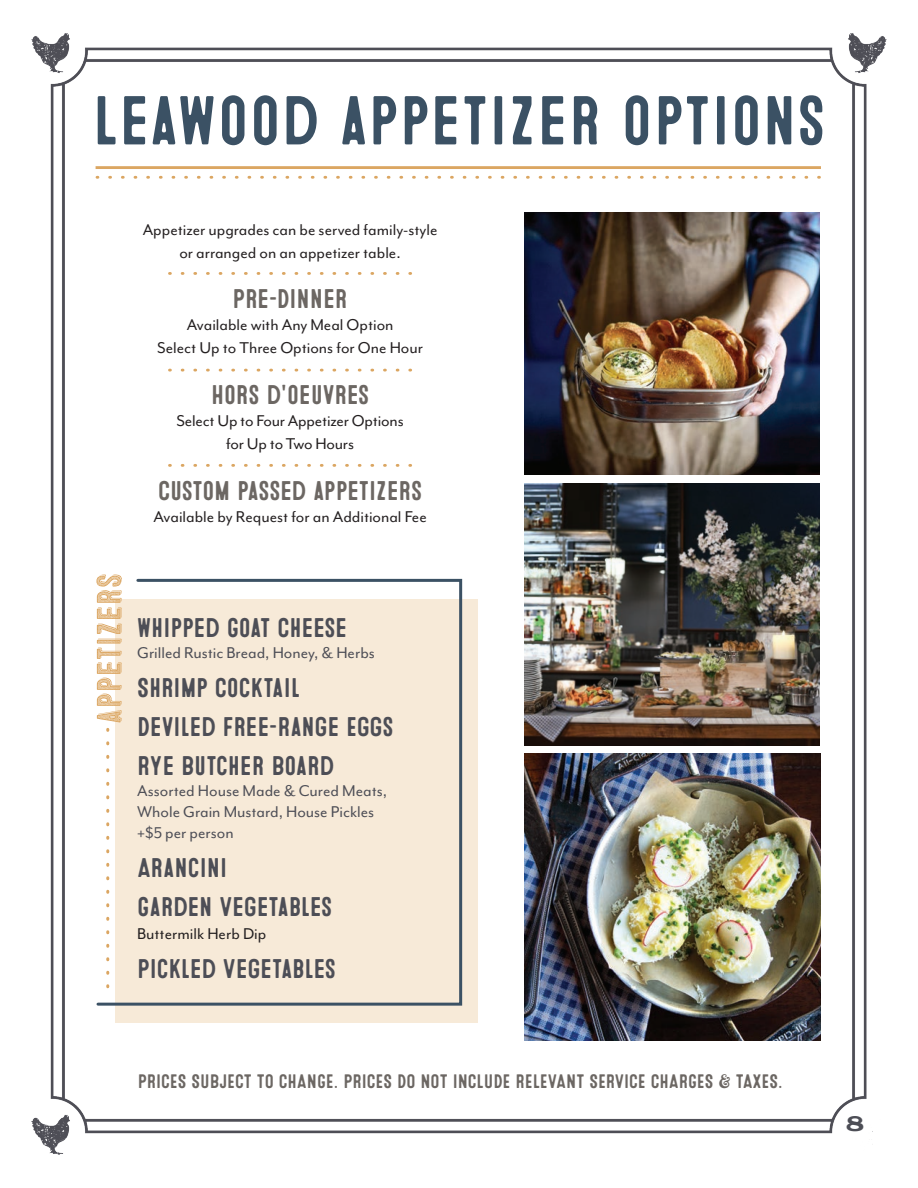
<style>
.page{position:relative;width:918px;height:1188px;background:#fff}
.page>*{position:absolute;margin:0;border:0;box-sizing:border-box;transform-origin:0 0}
.t1{font:69px "Microbrew Soft One";letter-spacing:.02em;color:#3b5164}
.t2{font:27px "Microbrew Soft One";color:#4d4e56}
.t3{font:27px "Microbrew Soft One";letter-spacing:-.01em;color:#6c6763}
.t4{font:700 21px "Columbia Titling";color:#4d4e56}
.t5{font:19.5px "Microbrew Soft One";color:#6c6763}
.t6{font:18px/22.5px "Mr Eaves Mod OT";color:#231f20;text-align:center}
.t7{font:18px/21px "Mr Eaves Mod OT";color:#4d4e56}
</style>
<div class="page">
<img style="left:31px;top:33px;width:856px;height:1122px">
<hr style="left:96px;top:166px;width:725px;height:3px;background:#dba662">
<svg style="left:97px;top:176px;width:723px;height:3px"></svg>
<img style="left:525px;top:213px;width:295px;height:262px">
<img style="left:525px;top:754px;width:296px;height:286px">
<img style="left:525px;top:483px;width:295px;height:263px">
<div style="left:115px;top:599px;width:363px;height:423px;background:#f7ead8"></div>
<svg style="left:95px;top:577px;width:369px;height:430px"></svg>
<svg style="left:96px;top:575px;width:26px;height:148px"></svg>
<svg style="left:106px;top:729px;width:3px;height:258px"></svg>
<svg style="left:169px;top:272px;width:242px;height:3px"></svg>
<svg style="left:169px;top:369px;width:242px;height:3px"></svg>
<svg style="left:169px;top:464px;width:242px;height:3px"></svg>
<p class="t1" style="left:93px;top:81px;width:734px">LEAWOOD APPETIZER OPTIONS</p>
<p class="t6" style="left:143px;top:219px;width:296px">Appetizer upgrades can be served family-style or arranged on an appetizer table.</p>
<p class="t3" style="left:233px;top:283px;width:116px">PRE-DINNER</p>
<p class="t6" style="left:187px;top:314px;width:208px">Available with Any Meal Option</p>
<p class="t6" style="left:157px;top:336px;width:267px">Select Up to Three Options for One Hour</p>
<p class="t3" style="left:211px;top:379px;width:159px">HORS D'OEUVRES</p>
<p class="t6" style="left:177px;top:410px;width:229px">Select Up to Four Appetizer Options for Up to Two Hours</p>
<p class="t3" style="left:158px;top:475px;width:266px">CUSTOM PASSED APPETIZERS</p>
<p class="t6" style="left:153px;top:506px;width:275px">Available by Request for an Additional Fee</p>
<p class="t2" style="left:137px;top:613px;width:211px">WHIPPED GOAT CHEESE</p>
<p class="t7" style="left:137px;top:643px;width:239px">Grilled Rustic Bread, Honey, &amp; Herbs</p>
<p class="t2" style="left:137px;top:673px;width:164px">SHRIMP COCKTAIL</p>
<p class="t2" style="left:137px;top:712px;width:258px">DEVILED FREE-RANGE EGGS</p>
<p class="t2" style="left:137px;top:751px;width:198px">RYE BUTCHER BOARD</p>
<p class="t7" style="left:137px;top:781px;width:251px">Assorted House Made &amp; Cured Meats,<br>Whole Grain Mustard, House Pickles</p>
<p class="t7" style="left:137px;top:823px;width:98px">+$5 per person</p>
<p class="t2" style="left:137px;top:853px;width:91px">ARANCINI</p>
<p class="t2" style="left:137px;top:892px;width:197px">GARDEN VEGETABLES</p>
<p class="t6" style="left:137px;top:923px;width:131px">Buttermilk Herb Dip</p>
<p class="t2" style="left:137px;top:953px;width:200px">PICKLED VEGETABLES</p>
<p class="t5" style="left:138px;top:1070px;width:646px">PRICES SUBJECT TO CHANGE. PRICES DO NOT INCLUDE RELEVANT SERVICE CHARGES &amp; TAXES.</p>
<p class="t4" style="left:846px;top:1111px;width:21px">8</p>
</div>
